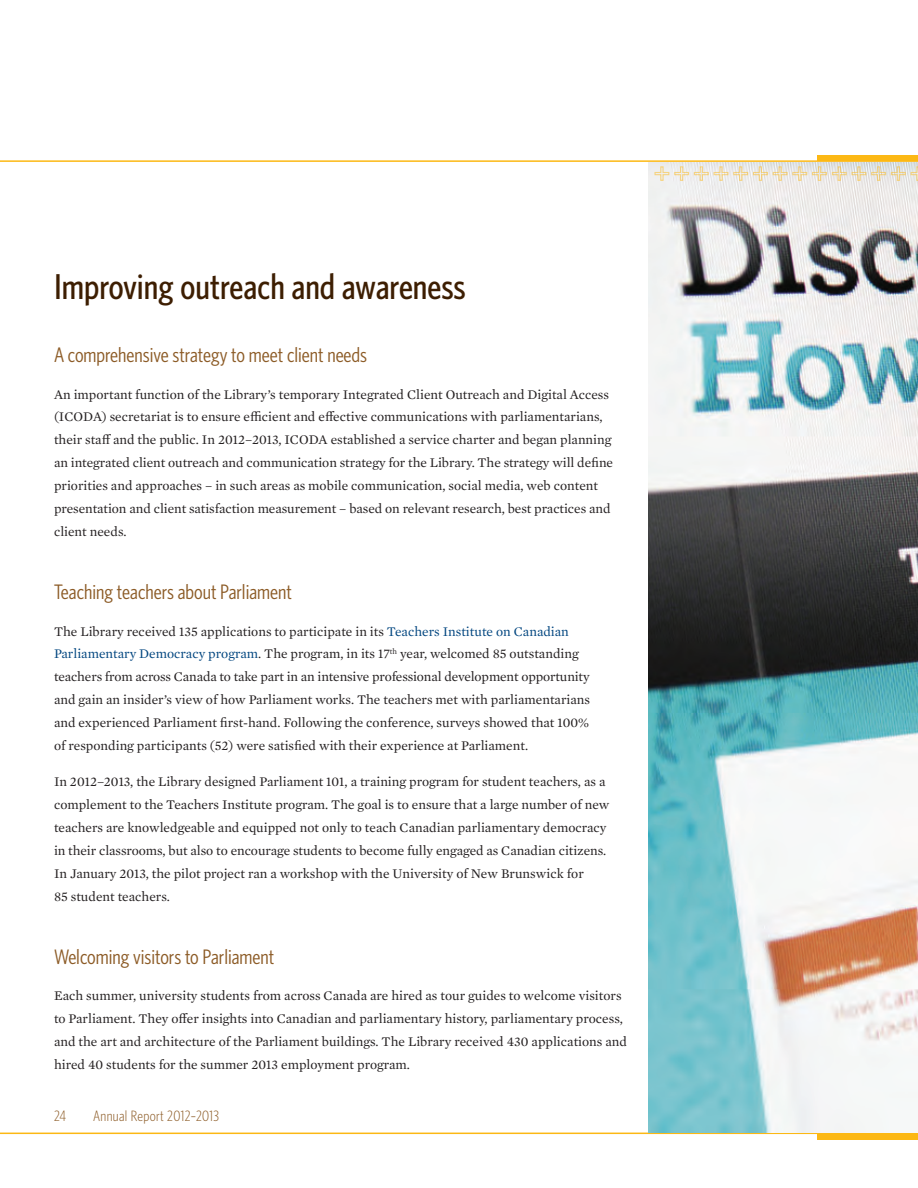
<style>
.page{position:relative;width:918px;height:1188px;background:#fff}
.page>*{position:absolute;margin:0;border:0;box-sizing:border-box;transform-origin:0 0}
.t1{font:500 36px "Whitney Condensed";color:#3d1e02}
.t2{font:21px "Whitney Condensed";color:#8c5b26}
.t3{font:300 15px "Whitney Condensed";letter-spacing:.025em;color:#8c5b26}
.t4{font:13.5px/22.8px "Mercury Text G1";color:#231f20}
.s1{color:#01457f}
</style>
<div class="page">
<div style="left:818px;top:155px;width:100px;height:6px;background:#fcb814"></div>
<hr style="left:0;top:160px;width:918px;height:2px;background:#fcb814">
<div style="left:818px;top:1133px;width:100px;height:6px;background:#fcb814"></div>
<hr style="left:0;top:1133px;width:918px;height:1px;background:#fcb814">
<img style="left:648px;top:162px;width:270px;height:971px">
<svg style="left:654px;top:166px;width:264px;height:15px;background:#eae3d2"></svg>
<h1 class="t1" style="left:54px;top:264px;width:413px">Improving outreach and awareness</h1>
<h2 class="t2" style="left:54px;top:342px;width:315px">A comprehensive strategy to meet client needs</h2>
<p class="t4" style="left:54px;top:382px;width:561px">An important function of the Library’s temporary Integrated Client Outreach and Digital Access (ICODA) secretariat is to ensure efficient and effective communications with parliamentarians, their staff and the public. In 2012–2013, ICODA established a service charter and began planning an integrated client outreach and communication strategy for the Library. The strategy will define priorities and approaches – in such areas as mobile communication, social media, web content presentation and client satisfaction measurement – based on relevant research, best practices and client needs.</p>
<h2 class="t2" style="left:54px;top:579px;width:239px">Teaching teachers about Parliament</h2>
<p class="t4" style="left:54px;top:619px;width:538px">The Library received 135 applications to participate in its <span class="s1">Teachers Institute on Canadian Parliamentary Democracy program</span>. The program, in its 17<sup>th</sup> year, welcomed 85 outstanding teachers from across Canada to take part in an intensive professional development opportunity and gain an insider’s view of how Parliament works. The teachers met with parliamentarians and experienced Parliament first-hand. Following the conference, surveys showed that 100% of responding participants (52) were satisfied with their experience at Parliament.</p>
<p class="t4" style="left:54px;top:770px;width:557px">In 2012–2013, the Library designed Parliament 101, a training program for student teachers, as a complement to the Teachers Institute program. The goal is to ensure that a large number of new teachers are knowledgeable and equipped not only to teach Canadian parliamentary democracy in their classrooms, but also to encourage students to become fully engaged as Canadian citizens.<br>In January 2013, the pilot project ran a workshop with the University of New Brunswick for<br>85 student teachers.</p>
<h2 class="t2" style="left:54px;top:944px;width:222px">Welcoming visitors to Parliament</h2>
<p class="t4" style="left:54px;top:984px;width:575px">Each summer, university students from across Canada are hired as tour guides to welcome visitors to Parliament. They offer insights into Canadian and parliamentary history, parliamentary process, and the art and architecture of the Parliament buildings. The Library received 430 applications and hired 40 students for the summer 2013 employment program.</p>
<p class="t3" style="left:54px;top:1107px;width:14px">24</p>
<p class="t3" style="left:93px;top:1107px;width:128px">Annual Report 2012–2013</p>
</div>
